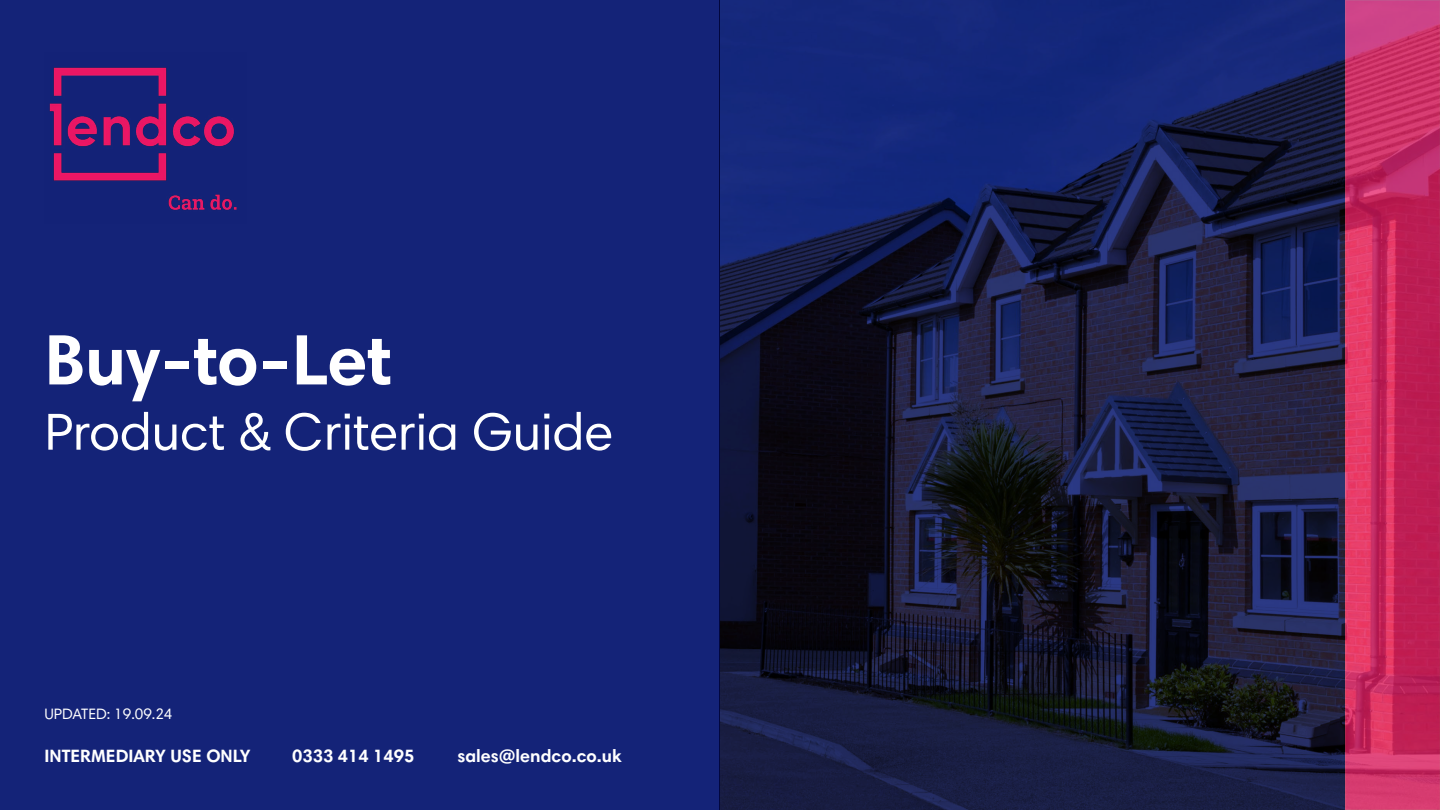
<style>
.page{position:relative;width:1440px;height:810px;background:#142378}
.page>*{position:absolute;margin:0;border:0;box-sizing:border-box;transform-origin:0 0}
.t1{font:700 72px "Harmonia Sans Pro Cyr";color:#fff}
.t2{font:52.5px "Harmonia Sans Pro Cyr";color:#fff}
.t3{font:700 18px "Harmonia Sans Pro Cyr";color:#fff}
.t4{font:15.15px "Harmonia Sans Pro Cyr";color:#fff}
</style>
<div class="page">
<img style="left:49px;top:67px;width:188px;height:143px">
<svg style="left:720px;top:59px;width:625px;height:751px"></svg>
<svg style="left:1345px;top:0;width:95px;height:810px;background:#ca3061"></svg>
<h1 class="t1" style="left:44px;top:314px;width:349px">Buy-to-Let</h1>
<h2 class="t2" style="left:44px;top:399px;width:570px">Product &amp; Criteria Guide</h2>
<p class="t4" style="left:44px;top:705px;width:129px">UPDATED: 19.09.24</p>
<p class="t3" style="left:44px;top:744px;width:208px">INTERMEDIARY USE ONLY</p>
<p class="t3" style="left:292px;top:744px;width:124px">0333 414 1495</p>
<p class="t3" style="left:458px;top:744px;width:166px">sales@lendco.co.uk</p>
</div>
